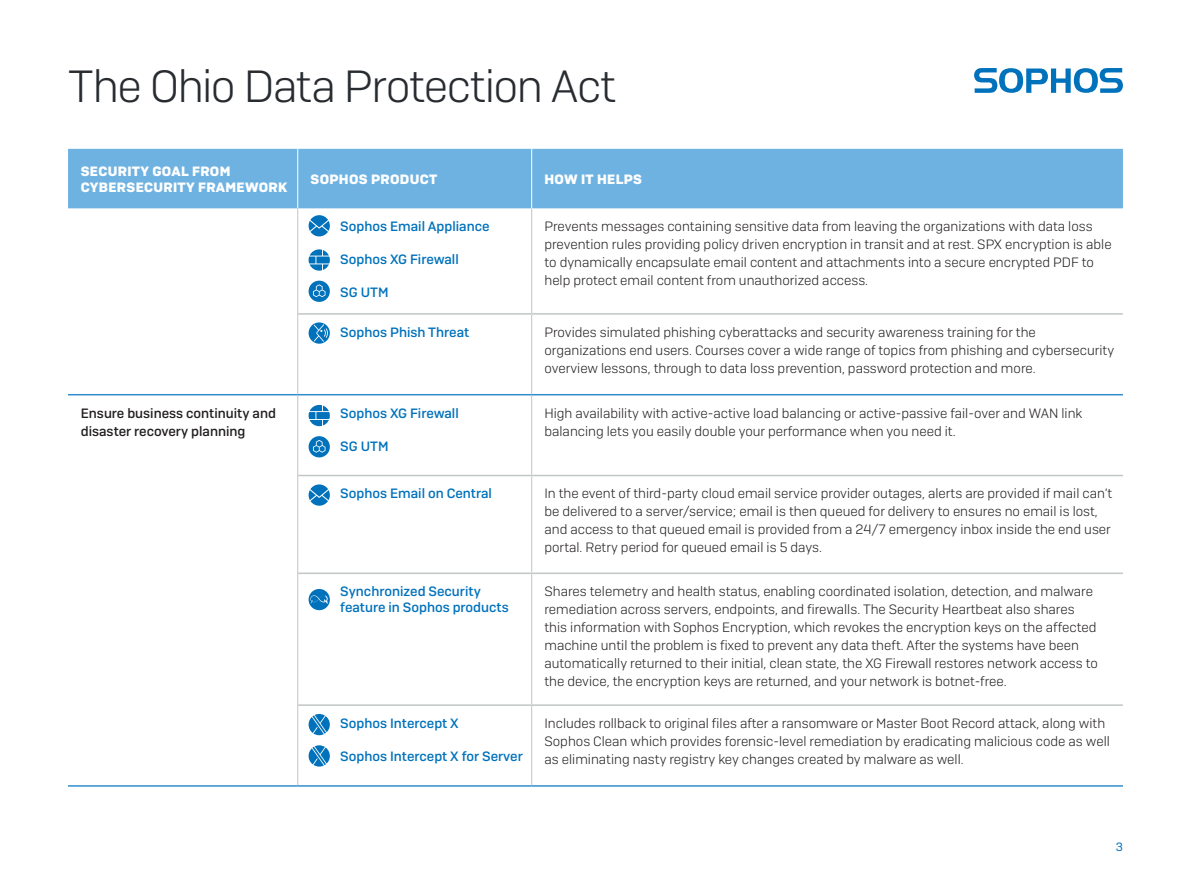
<style>
.page{position:relative;width:1191px;height:893px;background:#fff}
.page>*{position:absolute;margin:0;border:0;box-sizing:border-box;transform-origin:0 0}
.t1{font:300 45px "Sophos Sans";letter-spacing:-.03em;color:#282c31}
.Subhead{font:300 13.5px/18px "Sophos Sans";color:#231f20}
.Subhead-2{font:500 13.5px/16.2px "Sophos Sans";color:#0072bc}
.Subhead-3{font:700 13.5px/16.2px "Sophos Sans";letter-spacing:.025em;color:#fff}
.Subhead-4{font:500 13.5px/18px "Sophos Sans";color:#231f20}
.t2{font:12px "Sophos Sans";color:#0072bc}
</style>
<div class="page">
<svg style="left:974px;top:68px;width:149px;height:25px"></svg>
<div style="left:68px;top:149px;width:1055px;height:59px;background:#6eb2e2"></div>
<hr style="left:531px;top:208px;width:1px;height:105px;background:#c2c6c9">
<hr style="left:531px;top:315px;width:1px;height:79px;background:#c2c6c9">
<hr style="left:531px;top:395px;width:1px;height:80px;background:#c2c6c9">
<hr style="left:531px;top:476px;width:1px;height:97px;background:#c2c6c9">
<hr style="left:531px;top:574px;width:1px;height:130px;background:#c2c6c9">
<hr style="left:531px;top:706px;width:1px;height:79px;background:#c2c6c9">
<hr style="left:297px;top:149px;width:1px;height:59px;background:#fff">
<hr style="left:531px;top:149px;width:1px;height:59px;background:#fff">
<hr style="left:298px;top:313px;width:233px;height:2px;background:#c1c6c7">
<hr style="left:531px;top:313px;width:592px;height:2px;background:#c1c6c7">
<hr style="left:297px;top:208px;width:1px;height:106px;background:#c2c6c9">
<hr style="left:297px;top:314px;width:1px;height:80px;background:#c2c6c9">
<hr style="left:298px;top:394px;width:233px;height:1px;background:#308ecd">
<hr style="left:531px;top:394px;width:592px;height:1px;background:#308ecd">
<hr style="left:68px;top:394px;width:230px;height:1px;background:#308ecd">
<hr style="left:297px;top:395px;width:1px;height:80px;background:#c2c6c9">
<hr style="left:297px;top:475px;width:1px;height:98px;background:#c2c6c9">
<hr style="left:297px;top:573px;width:1px;height:132px;background:#c2c6c9">
<hr style="left:297px;top:705px;width:1px;height:80px;background:#c2c6c9">
<hr style="left:298px;top:475px;width:233px;height:1px;background:#c1c6c7">
<hr style="left:531px;top:475px;width:592px;height:1px;background:#c1c6c7">
<hr style="left:298px;top:573px;width:233px;height:1px;background:#c1c6c7">
<hr style="left:531px;top:573px;width:592px;height:1px;background:#c1c6c7">
<hr style="left:298px;top:704px;width:233px;height:2px;background:#c1c6c7">
<hr style="left:531px;top:704px;width:592px;height:2px;background:#c1c6c7">
<hr style="left:68px;top:785px;width:230px;height:2px;background:#308ecd">
<hr style="left:298px;top:785px;width:233px;height:2px;background:#308ecd">
<hr style="left:531px;top:785px;width:592px;height:2px;background:#308ecd">
<svg style="left:308px;top:281px;width:22px;height:21px"></svg>
<svg style="left:308px;top:249px;width:22px;height:22px"></svg>
<svg style="left:308px;top:436px;width:22px;height:21px"></svg>
<svg style="left:308px;top:405px;width:22px;height:21px"></svg>
<svg style="left:308px;top:714px;width:22px;height:21px"></svg>
<svg style="left:308px;top:745px;width:22px;height:22px"></svg>
<svg style="left:308px;top:215px;width:22px;height:21px"></svg>
<svg style="left:308px;top:484px;width:22px;height:22px"></svg>
<svg style="left:308px;top:322px;width:22px;height:22px"></svg>
<div style="left:308px;top:589px;width:22px;height:21px;background:#0072bc;border-radius:50%"></div>
<svg style="left:310px;top:595px;width:18px;height:9px"></svg>
<h1 class="t1" style="left:68px;top:59px;width:549px">The Ohio Data Protection Act</h1>
<p class="Subhead-3" style="left:81px;top:163px;width:208px">SECURITY GOAL FROM<br>CYBERSECURITY FRAMEWORK</p>
<p class="Subhead-3" style="left:310px;top:171px;width:128px">SOPHOS PRODUCT</p>
<p class="Subhead-3" style="left:544px;top:171px;width:99px">HOW IT HELPS</p>
<p class="Subhead-2" style="left:340px;top:217px;width:151px">Sophos Email Appliance</p>
<p class="Subhead-2" style="left:340px;top:251px;width:120px">Sophos XG Firewall</p>
<p class="Subhead-2" style="left:340px;top:284px;width:50px">SG UTM</p>
<p class="Subhead" style="left:544px;top:217px;width:569px">Prevents messages containing sensitive data from leaving the organizations with data loss prevention rules providing policy driven encryption in transit and at rest. SPX encryption is able to dynamically encapsulate email content and attachments into a secure encrypted PDF to help protect email content from unauthorized access.</p>
<p class="Subhead-2" style="left:340px;top:324px;width:130px">Sophos Phish Threat</p>
<p class="Subhead" style="left:544px;top:323px;width:571px">Provides simulated phishing cyberattacks and security awareness training for the organizations end users. Courses cover a wide range of topics from phishing and cybersecurity overview lessons, through to data loss prevention, password protection and more.</p>
<p class="Subhead-4" style="left:81px;top:404px;width:197px">Ensure business continuity and disaster recovery planning</p>
<p class="Subhead-2" style="left:340px;top:405px;width:120px">Sophos XG Firewall</p>
<p class="Subhead-2" style="left:340px;top:438px;width:50px">SG UTM</p>
<p class="Subhead" style="left:544px;top:404px;width:539px">High availability with active-active load balancing or active-passive fail-over and WAN link balancing lets you easily double your performance when you need it.</p>
<p class="Subhead-2" style="left:340px;top:485px;width:153px">Sophos Email on Central</p>
<p class="Subhead" style="left:544px;top:484px;width:569px">In the event of third-party cloud email service provider outages, alerts are provided if mail can’t be delivered to a server/service; email is then queued for delivery to ensures no email is lost, and access to that queued email is provided from a 24/7 emergency inbox inside the end user portal. Retry period for queued email is 5 days.</p>
<p class="Subhead-2" style="left:340px;top:583px;width:170px">Synchronized Security feature in Sophos products</p>
<p class="Subhead" style="left:544px;top:582px;width:555px">Shares telemetry and health status, enabling coordinated isolation, detection, and malware remediation across servers, endpoints, and firewalls. The Security Heartbeat also shares this information with Sophos Encryption, which revokes the encryption keys on the affected machine until the problem is fixed to prevent any data theft. After the systems have been automatically returned to their initial, clean state, the XG Firewall restores network access to the device, the encryption keys are returned, and your network is botnet-free.</p>
<p class="Subhead-2" style="left:340px;top:715px;width:120px">Sophos Intercept X</p>
<p class="Subhead-2" style="left:340px;top:748px;width:184px">Sophos Intercept X for Server</p>
<p class="Subhead" style="left:544px;top:714px;width:567px">Includes rollback to original files after a ransomware or Master Boot Record attack, along with<br>Sophos Clean which provides forensic-level remediation by eradicating malicious code as well as eliminating nasty registry key changes created by malware as well.</p>
<p class="t2" style="left:1115px;top:840px;width:9px">3</p>
</div>
